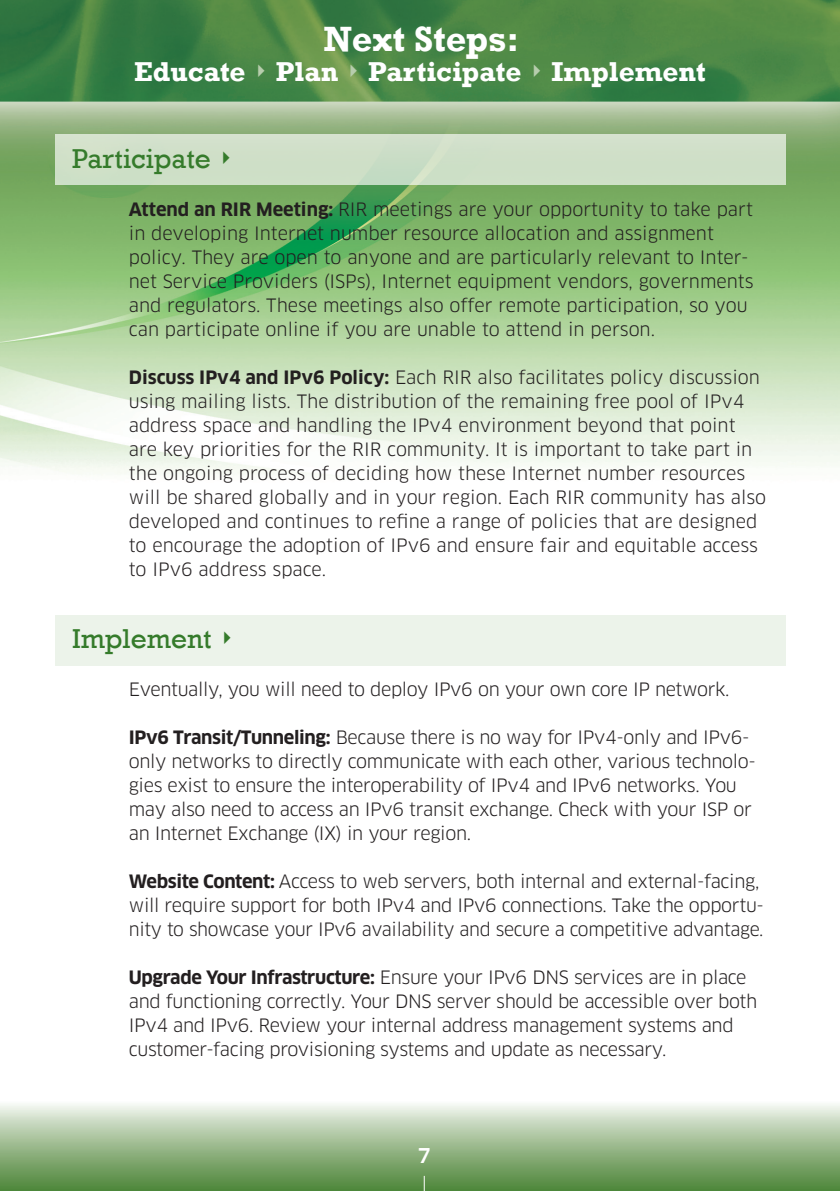
<style>
.page{position:relative;width:840px;height:1191px;background:#fff}
.page>*{position:absolute;margin:0;border:0;box-sizing:border-box;transform-origin:0 0}
.t1{font:700 36px "Rockwell";color:#fff}
.t2{font:700 28px "Rockwell";color:#fff}
.t3{font:28px "Rockwell";color:#357b2b}
.t4{font:500 20px "Clan";color:#fff}
.Text_Paragraph{font:18px/24px "Clan";letter-spacing:-.015em;color:#231f20}
.s1{color:#b7cdad}
.s2{font-weight:700}
</style>
<div class="page">
<img style="left:0;top:0;width:839px;height:475px">
<div style="left:55px;top:134px;width:730px;height:50px;background:#cfdfc7"></div>
<div style="left:55px;top:615px;width:730px;height:50px;background:#ecf3ea"></div>
<div style="left:0;top:1100px;width:839px;height:91px;background:linear-gradient(to bottom,#f6f8f3,#498232)"></div>
<svg style="left:423px;top:1175px;width:1px;height:16px"></svg>
<p class="t1" style="left:323px;top:17px;width:197px">Next Steps:</p>
<p class="t2" style="left:134px;top:55px;width:573px">Educate <span class="s1">✔</span> Plan <span class="s1">✔</span> Participate <span class="s1">✔</span> Implement</p>
<p class="t3" style="left:72px;top:142px;width:165px">Participate ✔</p>
<p class="Text_Paragraph" style="left:129px;top:198px;width:626px"><span class="s2">Attend an RIR Meeting:</span> RIR meetings are your opportunity to take part in developing Internet number resource allocation and assignment policy. They are open to anyone and are particularly relevant to Inter&shy;net Service Providers (ISPs), Internet equipment vendors, governments and regulators. These meetings also offer remote participation, so you can participate online if you are unable to attend in person.</p>
<p class="Text_Paragraph" style="left:129px;top:366px;width:638px"><span class="s2">Discuss IPv4 and IPv6 Policy:</span> Each RIR also facilitates policy discussion using mailing lists. The distribution of the remaining free pool of IPv4 address space and handling the IPv4 environment beyond that point are key priorities for the RIR community. It is important to take part in the ongoing process of deciding how these Internet number resources will be shared globally and in your region. Each RIR community has also developed and continues to refine a range of policies that are designed to encourage the adoption of IPv6 and ensure fair and equitable access to IPv6 address space.</p>
<p class="t3" style="left:72px;top:622px;width:166px">Implement ✔</p>
<p class="Text_Paragraph" style="left:129px;top:678px;width:602px">Eventually, you will need to deploy IPv6 on your own core IP network.</p>
<p class="Text_Paragraph" style="left:129px;top:726px;width:628px"><span class="s2">IPv6 Transit/Tunneling:</span> Because there is no way for IPv4-only and IPv6- only networks to directly communicate with each other, various technolo&shy;gies exist to ensure the interoperability of IPv4 and IPv6 networks. You may also need to access an IPv6 transit exchange. Check with your ISP or an Internet Exchange (IX) in your region.</p>
<p class="Text_Paragraph" style="left:129px;top:870px;width:636px"><span class="s2">Website Content:</span> Access to web servers, both internal and external-facing, will require support for both IPv4 and IPv6 connections. Take the opportu&shy;nity to showcase your IPv6 availability and secure a competitive advantage.</p>
<p class="Text_Paragraph" style="left:129px;top:966px;width:629px"><span class="s2">Upgrade Your Infrastructure:</span> Ensure your IPv6 DNS services are in place and functioning correctly. Your DNS server should be accessible over both IPv4 and IPv6. Review your internal address management systems and customer-facing provisioning systems and update as necessary.</p>
<p class="t4" style="left:417px;top:1143px;width:14px">7</p>
</div>
